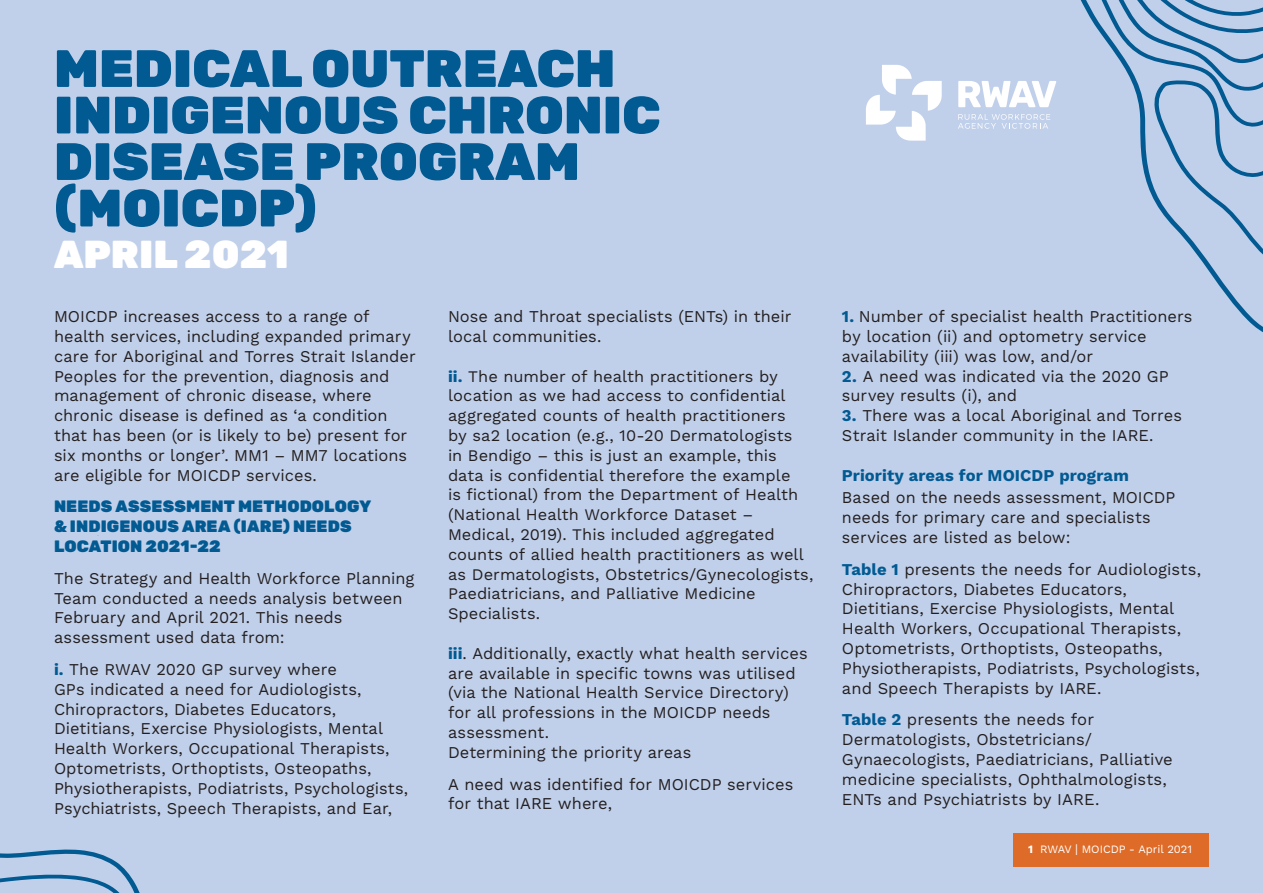
<style>
.page{position:relative;width:1263px;height:893px;background:#c1d0ea}
.page>*{position:absolute;margin:0;border:0;box-sizing:border-box;transform-origin:0 0}
.t1{font:900 52.5px/46.5px "Rubik";color:#015a92}
.t2{font:900 39px "Rubik";color:#fff}
.Bodycopy{font:16.5px/19.8px "Work Sans";color:#231f20}
.Bodycopy-2{font:900 16.5px/19.8px "Rubik";letter-spacing:.005em;color:#015a92}
.Bodycopy-3{font:700 16.5px "Work Sans";letter-spacing:.005em;color:#015a92}
.Bodycopy-4{font:16.2px/19.8px "Work Sans";color:#231f20}
.t3{font:11.25px "Work Sans";color:#fff}
.s1{font-weight:700;color:#015a92}
.s2{font-weight:700}
.s3{font-size:12px}
</style>
<div class="page">
<div style="left:1014px;top:833px;width:195px;height:34px;background:#de6b27"></div>
<div style="left:0;top:421px;width:213px;height:472px;background:#c1d0ea"></div>
<p class="t1" style="left:54px;top:47px;width:608px">MEDICAL OUTREACH<br>INDIGENOUS CHRONIC<br>DISEASE PROGRAM (MOICDP)</p>
<p class="t2" style="left:54px;top:232px;width:236px">APRIL 2021</p>
<p class="Bodycopy" style="left:54px;top:307px;width:363px">MOICDP increases access to a range of health services, including expanded primary care for Aboriginal and Torres Strait Islander Peoples for the prevention, diagnosis and management of chronic disease, where chronic disease is defined as ‘a condition that has been (or is likely to be) present for six months or longer’. MM1 – MM7 locations are eligible for MOICDP services.</p>
<p class="Bodycopy-2" style="left:54px;top:497px;width:319px">NEEDS ASSESSMENT METHODOLOGY &amp; INDIGENOUS AREA (IARE) NEEDS<br>LOCATION 2021-22</p>
<p class="Bodycopy" style="left:54px;top:569px;width:362px">The Strategy and Health Workforce Planning Team conducted a needs analysis between February and April 2021. This needs assessment used data from:</p>
<p class="Bodycopy" style="left:54px;top:660px;width:356px"><span class="s1">i.</span> The RWAV 2020 GP survey where<br>GPs indicated a need for Audiologists, Chiropractors, Diabetes Educators, Dietitians, Exercise Physiologists, Mental Health Workers, Occupational Therapists, Optometrists, Orthoptists, Osteopaths, Physiotherapists, Podiatrists, Psychologists, Psychiatrists, Speech Therapists, and Ear,</p>
<p class="Bodycopy" style="left:448px;top:307px;width:345px">Nose and Throat specialists (ENTs) in their local communities.</p>
<p class="Bodycopy-4" style="left:448px;top:367px;width:367px"><span class="s1">ii.</span> The number of health practitioners by location as we had access to confidential aggregated counts of health practitioners<br>by sa2 location (e.g., 10-20 Dermatologists<br>in Bendigo – this is just an example, this data is confidential therefore the example<br>is fictional) from the Department of Health (National Health Workforce Dataset – Medical, 2019). This included aggregated counts of allied health practitioners as well as Dermatologists, Obstetrics/Gynecologists, Paediatricians, and Palliative Medicine Specialists.</p>
<p class="Bodycopy" style="left:448px;top:644px;width:361px"><span class="s1">iii</span>. Additionally, exactly what health services are available in specific towns was utilised (via the National Health Service Directory) for all professions in the MOICDP needs assessment.</p>
<p class="Bodycopy" style="left:448px;top:743px;width:245px">Determining the priority areas</p>
<p class="Bodycopy" style="left:448px;top:775px;width:347px">A need was identified for MOICDP services for that IARE where,</p>
<p class="Bodycopy" style="left:842px;top:307px;width:352px"><span class="s1">1.</span> Number of specialist health Practitioners by location (ii) and optometry service availability (iii) was low, and/or</p>
<p class="Bodycopy" style="left:842px;top:367px;width:328px"><span class="s1">2.</span> A need was indicated via the 2020 GP survey results (i), and</p>
<p class="Bodycopy" style="left:842px;top:406px;width:342px"><span class="s1">3.</span> There was a local Aboriginal and Torres<br>Strait Islander community in the IARE.</p>
<p class="Bodycopy-3" style="left:842px;top:465px;width:288px">Priority areas for MOICDP program</p>
<p class="Bodycopy" style="left:842px;top:489px;width:335px">Based on the needs assessment, MOICDP needs for primary care and specialists services are listed as below:</p>
<p class="Bodycopy" style="left:842px;top:560px;width:361px"><span class="s1">Table 1</span> presents the needs for Audiologists, Chiropractors, Diabetes Educators, Dietitians, Exercise Physiologists, Mental Health Workers, Occupational Therapists, Optometrists, Orthoptists, Osteopaths, Physiotherapists, Podiatrists, Psychologists, and Speech Therapists by IARE.</p>
<p class="Bodycopy" style="left:842px;top:711px;width:332px"><span class="s1">Table 2</span> presents the needs for Dermatologists, Obstetricians/ Gynaecologists, Paediatricians, Palliative medicine specialists, Ophthalmologists, ENTs and Psychiatrists by IARE.</p>
<p class="t3" style="left:1028px;top:842px;width:166px"><span class="s2">1</span> RWAV <span class="s3">|</span> MOICDP - April 2021</p>
</div>
